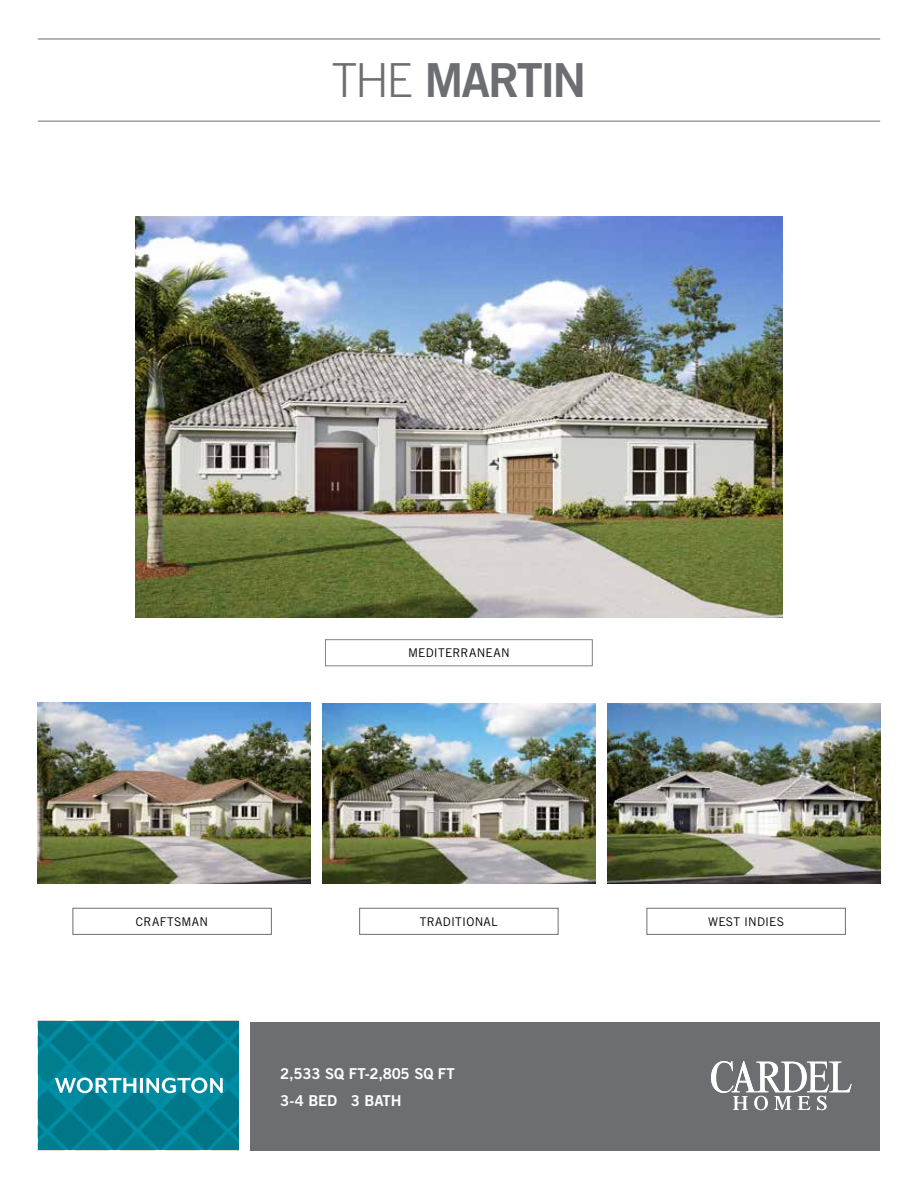
<style>
.page{position:relative;width:918px;height:1188px;background:#fff}
.page>*{position:absolute;margin:0;border:0;box-sizing:border-box;transform-origin:0 0}
.t1{font:46.95px "Trade Gothic Bold Two";letter-spacing:-.055em;color:#6d6e71}
.t2{font:15px/27px "Trade Gothic Bold Two";letter-spacing:-.015em;color:#fff}
.t3{font:12px "Trade Gothic";letter-spacing:.02em;color:#000}
.s1{font-family:"Trade Gothic";font-weight:300}
</style>
<div class="page">
<hr style="left:38px;top:121px;width:842px;height:1px;background:#6d6e71">
<hr style="left:38px;top:39px;width:842px;height:1px;background:#6d6e71">
<div style="left:250px;top:1022px;width:630px;height:128px;background:#6d6e71"></div>
<svg style="left:711px;top:1061px;width:141px;height:49px"></svg>
<div style="left:325px;top:639px;width:268px;height:27px;border:1px solid #808285"></div>
<div style="left:359px;top:908px;width:200px;height:27px;border:1px solid #6d6e71"></div>
<div style="left:72px;top:908px;width:200px;height:27px;border:1px solid #6d6e71"></div>
<div style="left:647px;top:908px;width:199px;height:27px;border:1px solid #6d6e71"></div>
<img style="left:135px;top:216px;width:648px;height:401px">
<img style="left:608px;top:704px;width:272px;height:180px">
<img style="left:38px;top:702px;width:272px;height:182px">
<img style="left:323px;top:704px;width:273px;height:180px">
<img style="left:38px;top:1021px;width:201px;height:129px">
<svg style="left:55px;top:1078px;width:168px;height:15px"></svg>
<h1 class="t1" style="left:331px;top:51px;width:257px"><span class="s1">THE</span> MARTIN</h1>
<p class="t3" style="left:408px;top:646px;width:103px">MEDITERRANEAN</p>
<p class="t3" style="left:136px;top:914px;width:74px">CRAFTSMAN</p>
<p class="t3" style="left:420px;top:914px;width:80px">TRADITIONAL</p>
<p class="t3" style="left:708px;top:914px;width:77px">WEST INDIES</p>
<p class="t2" style="left:280px;top:1060px;width:176px">2,533 SQ FT-2,805 SQ FT<br>3-4 BED 3 BATH</p>
</div>
